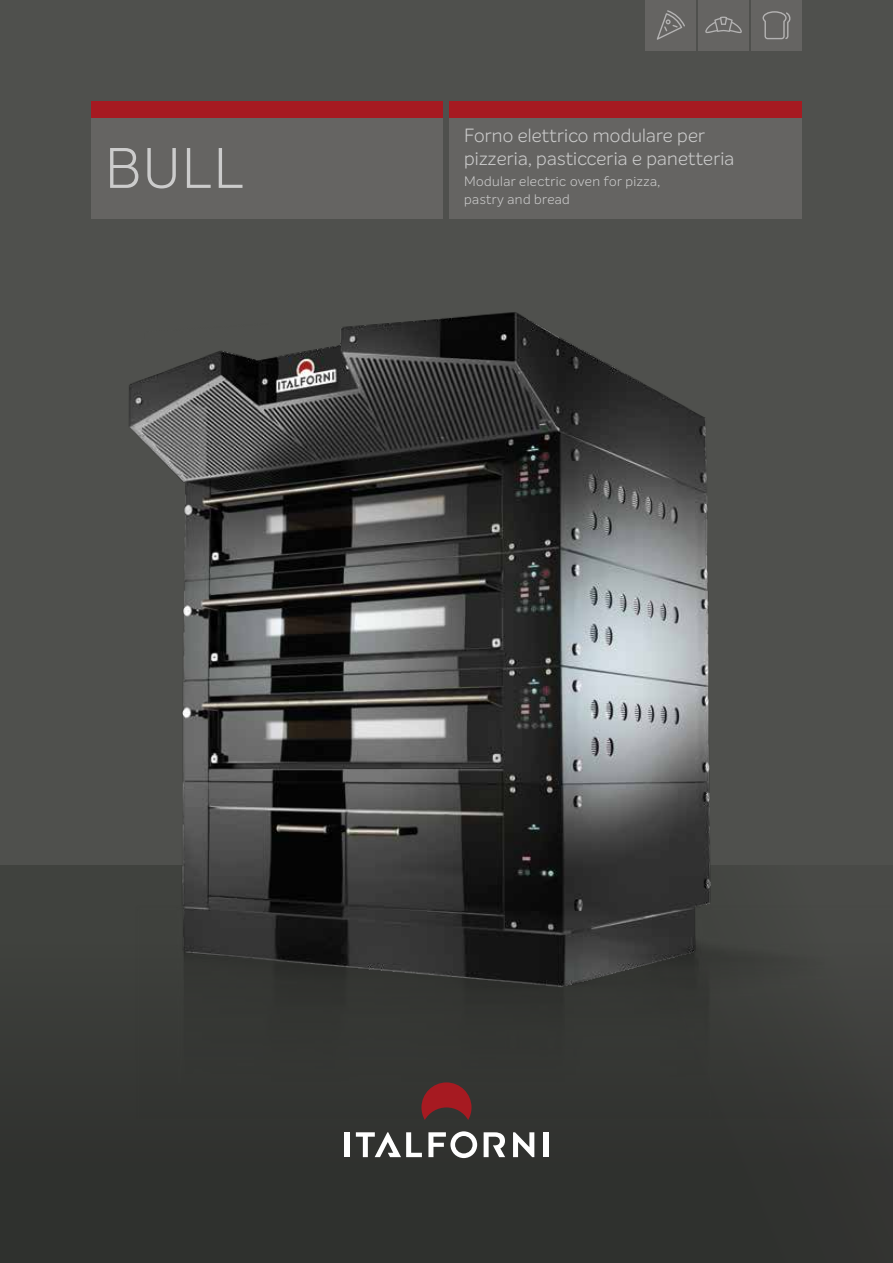
<style>
.page{position:relative;width:893px;height:1263px;background:#4f504d}
.page>*{position:absolute;margin:0;border:0;box-sizing:border-box;transform-origin:0 0}
.t1{font:300 55.8px "Intelo Alt";color:#ccc}
.t2{font:300 18.75px/23.1px "Intelo Alt";letter-spacing:.01em;color:#ccc}
.t3{font:300 13.5px/18px "Intelo Alt";letter-spacing:.03em;color:#ccc}
</style>
<div class="page">
<div style="left:0;top:865px;width:893px;height:398px;background:linear-gradient(to right,#323431,#30312e)"></div>
<div style="left:91px;top:117px;width:352px;height:102px;background:#656462"></div>
<div style="left:91px;top:101px;width:352px;height:16px;background:#a61a21"></div>
<div style="left:449px;top:117px;width:353px;height:102px;background:#656462"></div>
<div style="left:449px;top:101px;width:353px;height:16px;background:#a61a21"></div>
<img style="left:116px;top:865px;width:776px;height:253px">
<img style="left:116px;top:312px;width:709px;height:689px">
<div style="left:645px;top:0;width:51px;height:51px;background:#656462"></div>
<svg style="left:657px;top:10px;width:28px;height:30px"></svg>
<div style="left:751px;top:0;width:51px;height:51px;background:#656462"></div>
<svg style="left:762px;top:11px;width:29px;height:29px"></svg>
<div style="left:698px;top:0;width:51px;height:51px;background:#656462"></div>
<svg style="left:705px;top:16px;width:37px;height:17px"></svg>
<div style="left:344px;top:1132px;width:5px;height:25px;background:#fff"></div>
<svg style="left:356px;top:1132px;width:66px;height:25px"></svg>
<svg style="left:513px;top:1132px;width:21px;height:25px"></svg>
<div style="left:544px;top:1132px;width:5px;height:25px;background:#fff"></div>
<svg style="left:428px;top:1131px;width:49px;height:27px"></svg>
<svg style="left:484px;top:1132px;width:21px;height:25px"></svg>
<svg style="left:421px;top:1082px;width:50px;height:38px"></svg>
<h1 class="t1" style="left:105px;top:134px;width:140px">BULL</h1>
<p class="t2" style="left:464px;top:124px;width:272px">Forno elettrico modulare per pizzeria, pasticceria e panetteria</p>
<p class="t3" style="left:464px;top:172px;width:198px">Modular electric oven for pizza, pastry and bread</p>
</div>
